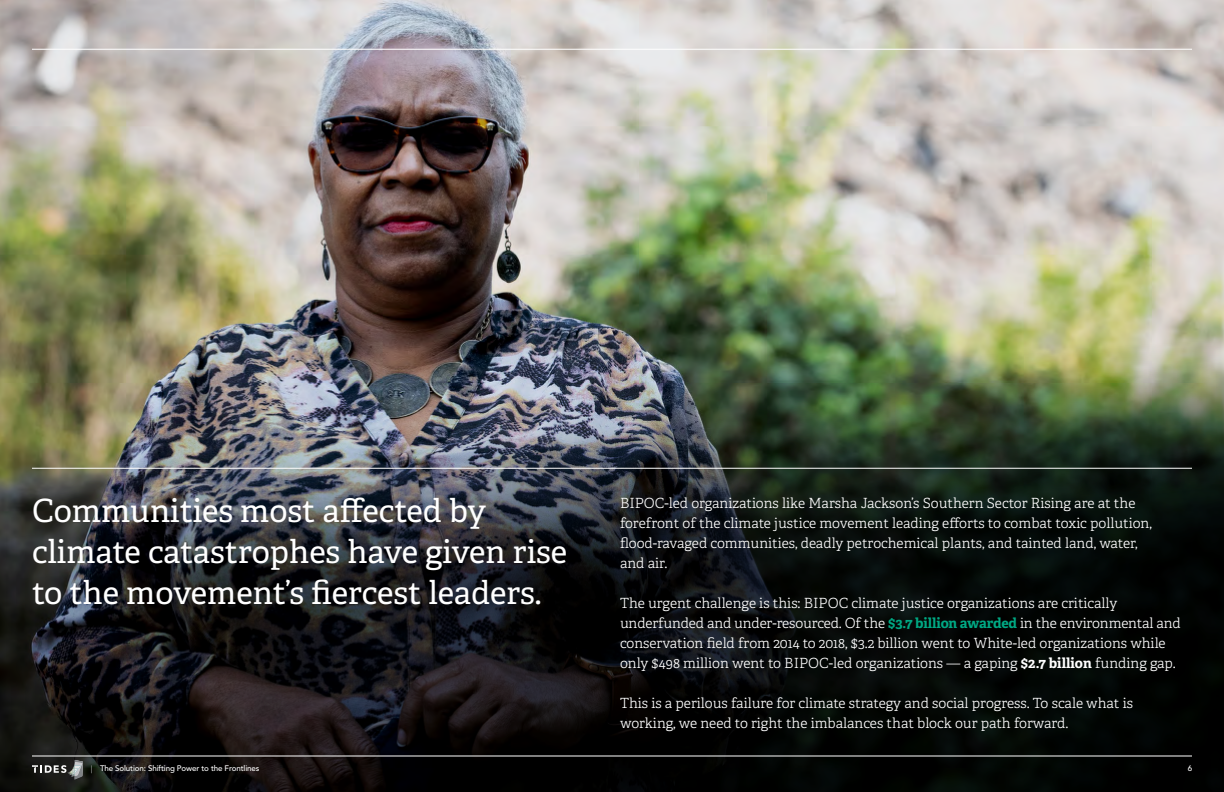
<style>
.page{position:relative;width:1224px;height:792px;background:#fff}
.page>*{position:absolute;margin:0;border:0;box-sizing:border-box;transform-origin:0 0}
.t1{font:32px/41px "Adelle";color:#fff}
.t2{font:300 14px/20px "Adelle";color:#fff}
.t3{font:500 8px "Avenir LT Pro";letter-spacing:-.015em;color:#fff}
.s1{font-weight:700;color:#00a883}
.s2{font-weight:700}
</style>
<div class="page">
<img style="left:0;top:0;width:1224px;height:792px">
<hr style="left:32px;top:468px;width:1160px;height:1px;background:#fff">
<hr style="left:32px;top:49px;width:1160px;height:1px;background:#fff">
<hr style="left:32px;top:756px;width:1160px;height:1px;background:#fff">
<svg style="left:32px;top:760px;width:51px;height:20px"></svg>
<h1 class="t1" style="left:32px;top:489px;width:537px">Communities most affected by climate catastrophes have given rise to the movement’s fiercest leaders.</h1>
<p class="t2" style="left:620px;top:493px;width:533px">BIPOC-led organizations like Marsha Jackson’s Southern Sector Rising are at the forefront of the climate justice movement leading efforts to combat toxic pollution, flood-ravaged communities, deadly petrochemical plants, and tainted land, water, and air.</p>
<p class="t2" style="left:620px;top:593px;width:562px">The urgent challenge is this: BIPOC climate justice organizations are critically underfunded and under-resourced. Of the <span class="s1">$3.7 billion awarded</span> in the environmental and conservation field from 2014 to 2018, $3.2 billion went to White-led organizations while only $498 million went to BIPOC-led organizations — a gaping <span class="s2">$2.7 billion</span> funding gap.</p>
<p class="t2" style="left:620px;top:693px;width:515px">This is a perilous failure for climate strategy and social progress. To scale what is working, we need to right the imbalances that block our path forward.</p>
<p class="t3" style="left:100px;top:764px;width:161px">The Solution: Shifting Power to the Frontlines</p>
<p class="t3" style="left:1188px;top:764px;width:6px">6</p>
</div>
